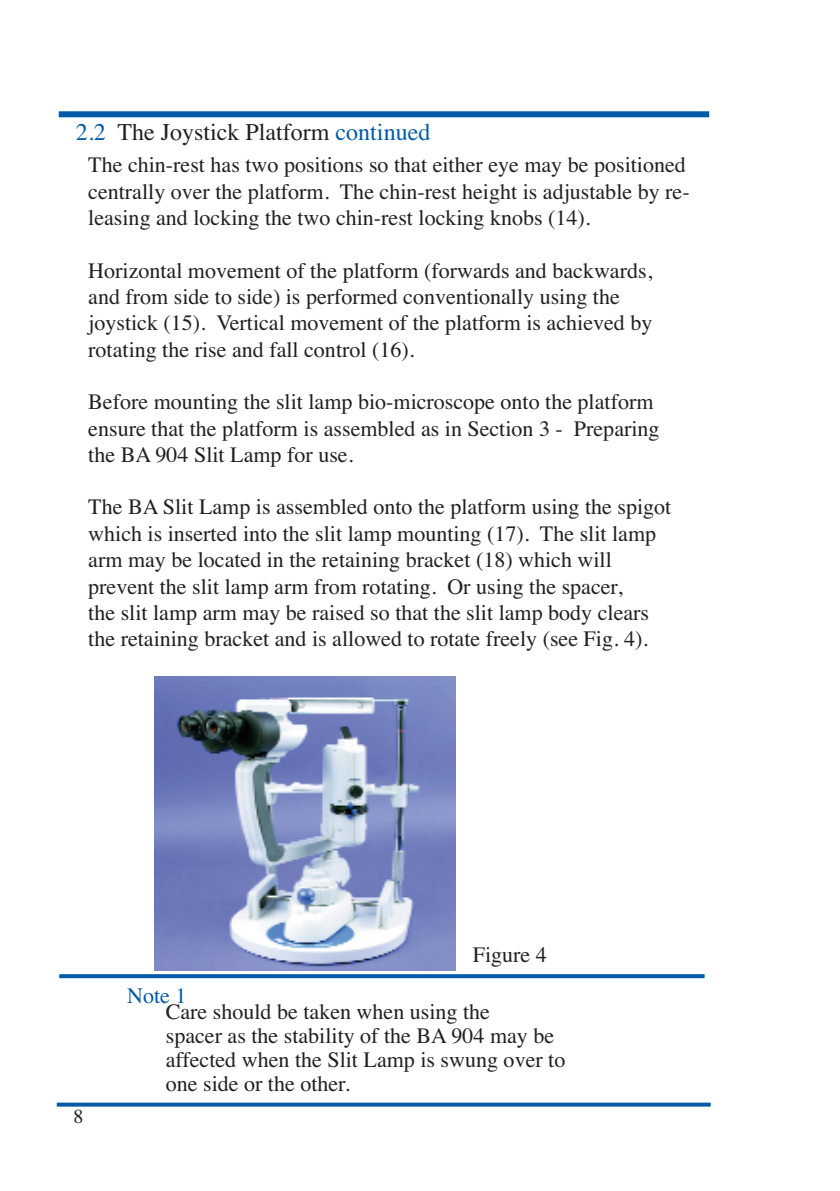
<style>
.page{position:relative;width:840px;height:1191px;background:#fff}
.page>*{position:absolute;margin:0;border:0;box-sizing:border-box;transform-origin:0 0}
.t1{font:24px "Times";color:#231f20}
.t2{font:22px/26.4px "Times";color:#231f20}
.t3{font:22px "Times";color:#015ba9}
.t4{font:20px "Times";color:#231f20}
.s1{color:#015ba9}
</style>
<div class="page">
<div style="left:59px;top:111px;width:649px;height:6px;background:#015ba9"></div>
<svg style="left:59px;top:974px;width:645px;height:4px;background:#0c62ac"></svg>
<svg style="left:57px;top:1102px;width:653px;height:4px;background:#2874b6"></svg>
<img style="left:154px;top:677px;width:301px;height:293px">
<p class="t1" style="left:76px;top:118px;width:356px"><span class="s1">2.2</span> The Joystick Platform <span class="s1">continued</span></p>
<p class="t2" style="left:88px;top:151px;width:602px">The chin-rest has two positions so that either eye may be positioned centrally over the platform. The chin-rest height is adjustable by re&shy;leasing and locking the two chin-rest locking knobs (14).</p>
<p class="t2" style="left:88px;top:257px;width:565px">Horizontal movement of the platform (forwards and backwards, and from side to side) is performed conventionally using the joystick (15). Vertical movement of the platform is achieved by rotating the rise and fall control (16).</p>
<p class="t2" style="left:88px;top:388px;width:572px">Before mounting the slit lamp bio-microscope onto the platform ensure that the platform is assembled as in Section 3 - Preparing the BA 904 Slit Lamp for use.</p>
<p class="t2" style="left:88px;top:493px;width:584px">The BA Slit Lamp is assembled onto the platform using the spigot which is inserted into the slit lamp mounting (17). The slit lamp arm may be located in the retaining bracket (18) which will prevent the slit lamp arm from rotating. Or using the spacer,<br>the slit lamp arm may be raised so that the slit lamp body clears the retaining bracket and is allowed to rotate freely (see Fig. 4).</p>
<p class="t2" style="left:472px;top:941px;width:75px">Figure 4</p>
<p class="t4" style="left:73px;top:1104px;width:11px">8</p>
<p class="t3" style="left:127px;top:982px;width:61px">Note 1</p>
<p class="t2" style="left:166px;top:999px;width:401px;line-height:24px">Care should be taken when using the<br>spacer as the stability of the BA 904 may be affected when the Slit Lamp is swung over to one side or the other.</p>
</div>
